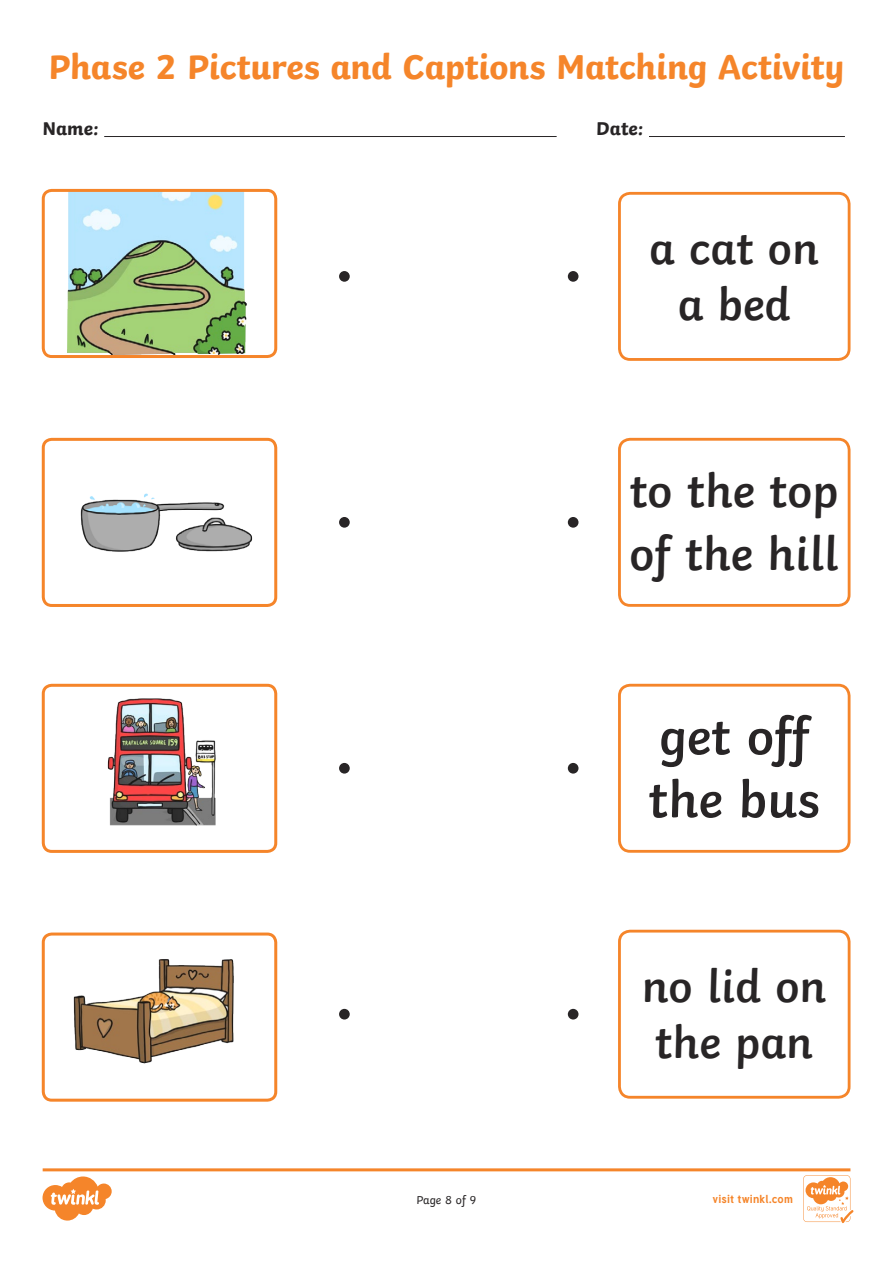
<style>
.page{position:relative;width:893px;height:1263px;background:#fff}
.page>*{position:absolute;margin:0;border:0;box-sizing:border-box;transform-origin:0 0}
.Heading_2{font:600 52.5px/63px "Twinkl";color:#282526}
.Heading_2-2{font:600 48px "Twinkl";color:#282526}
.Heading_2-3{font:600 46.5px/55.8px "Twinkl";color:#282526;text-align:center}
.Heading_1{font:700 36px "Twinkl";letter-spacing:-.01em;color:#f5852a}
.KS2_Body_Copy{font:700 19.5px "Twinkl";color:#282526}
.t1{font:12px "Twinkl";letter-spacing:-.005em;color:#282526}
.t2{font:700 11.4px "Tuffy";letter-spacing:.015em;color:#f5852a}
</style>
<div class="page">
<div style="left:339px;top:271px;width:11px;height:11px;background:#282526;border-radius:50%"></div>
<div style="left:339px;top:763px;width:11px;height:11px;background:#282526;border-radius:50%"></div>
<div style="left:339px;top:517px;width:11px;height:11px;background:#282526;border-radius:50%"></div>
<div style="left:339px;top:1009px;width:11px;height:10px;background:#282526;border-radius:50%"></div>
<div style="left:568px;top:271px;width:10px;height:11px;background:#282526;border-radius:50%"></div>
<div style="left:568px;top:763px;width:10px;height:11px;background:#282526;border-radius:50%"></div>
<div style="left:568px;top:517px;width:10px;height:11px;background:#282526;border-radius:50%"></div>
<div style="left:568px;top:1009px;width:10px;height:10px;background:#282526;border-radius:50%"></div>
<div style="left:618px;top:192px;width:232px;height:169px;border:3px solid #f5852a;border-radius:11px"></div>
<div style="left:618px;top:438px;width:232px;height:169px;border:3px solid #f5852a;border-radius:11px"></div>
<div style="left:618px;top:684px;width:232px;height:169px;border:3px solid #f5852a;border-radius:11px"></div>
<div style="left:618px;top:930px;width:232px;height:169px;border:3px solid #f5852a;border-radius:11px"></div>
<hr style="left:104px;top:136px;width:453px;height:1px;background:#282526">
<hr style="left:649px;top:136px;width:196px;height:1px;background:#282526">
<img style="left:46px;top:936px;width:227px;height:162px">
<div style="left:42px;top:932px;width:235px;height:170px;border:3px solid #f5852a;border-radius:9px"></div>
<img style="left:43px;top:439px;width:233px;height:165px">
<div style="left:42px;top:438px;width:235px;height:169px;border:3px solid #f5852a;border-radius:9px"></div>
<img style="left:43px;top:190px;width:233px;height:165px">
<div style="left:42px;top:189px;width:235px;height:169px;border:3px solid #f5852a;border-radius:9px"></div>
<div style="left:42px;top:684px;width:235px;height:169px;border:3px solid #f5852a;border-radius:9px"></div>
<img style="left:92px;top:687px;width:135px;height:139px">
<svg style="left:43px;top:1168px;width:810px;height:55px"></svg>
<p class="Heading_1" style="left:49px;top:37px;width:797px">Phase 2 Pictures and Captions Matching Activity</p>
<p class="KS2_Body_Copy" style="left:42px;top:112px;width:58px">Name:</p>
<p class="KS2_Body_Copy" style="left:596px;top:112px;width:49px">Date:</p>
<p class="Heading_2-3" style="left:649px;top:216px;width:171px">a cat on a bed</p>
<p class="Heading_2-2" style="left:630px;top:452px;width:210px">to the top</p>
<p class="Heading_2-2" style="left:629px;top:515px;width:211px">of the hill</p>
<p class="Heading_2" style="left:648px;top:700px;width:173px">get off the bus</p>
<p class="Heading_2-3" style="left:642px;top:954px;width:186px;text-align:left">no lid on the pan</p>
<p class="t1" style="left:416px;top:1191px;width:62px">Page 8 of 9</p>
<p class="t2" style="left:712px;top:1190px;width:82px">visit twinkl.com</p>
</div>
